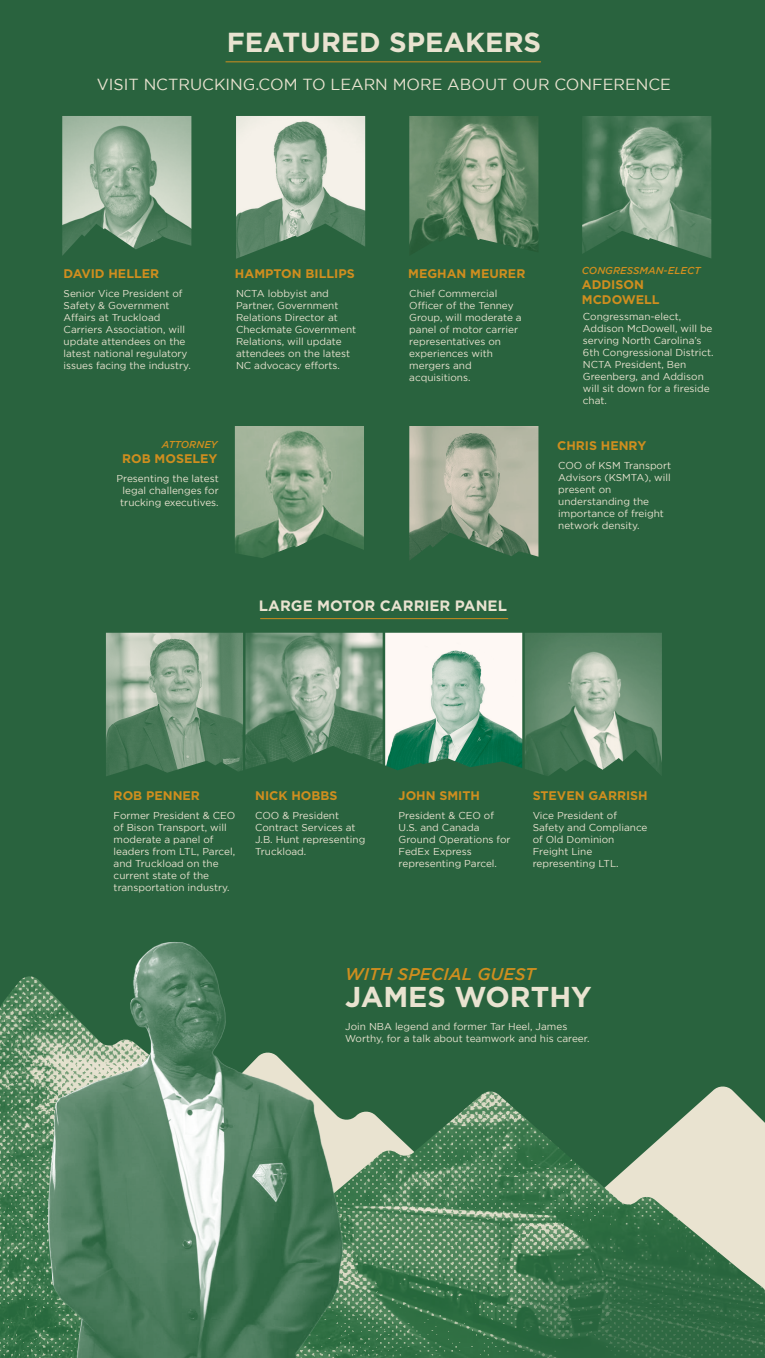
<style>
.page{position:relative;width:765px;height:1358px;background:#fff}
.page>*{position:absolute;margin:0;border:0;box-sizing:border-box;transform-origin:0 0}
.t1{font:700 28.75px "Gotham";color:#e9e3d0}
.t2{font:700 27.5px "Gotham";color:#e9e3d0}
.t3{font:italic 500 17px "Gotham";color:#cf8e1f}
.t4{font:16px "Gotham";color:#e9e3d0}
.t5{font:700 15px "Gotham";color:#e9e3d0}
.t6{font:700 12.5px/15px "Gotham";color:#cf8e1f}
.t7{font:10px/12px "Gotham";color:#e9e3d0}
.t8{font:italic 500 10px "Gotham";color:#cf8e1f}
</style>
<div class="page">
<div style="left:0;top:0;width:765px;height:1316px;background:#29633e"></div>
<img style="left:0;top:978px;width:765px;height:380px">
<svg style="left:473px;top:1202px;width:292px;height:156px"></svg>
<img style="left:24px;top:942px;width:351px;height:416px">
<img style="left:62px;top:116px;width:129px;height:140px">
<img style="left:236px;top:116px;width:129px;height:143px">
<img style="left:582px;top:116px;width:129px;height:142px">
<img style="left:409px;top:116px;width:129px;height:134px">
<img style="left:106px;top:633px;width:137px;height:143px">
<img style="left:246px;top:633px;width:276px;height:137px">
<img style="left:525px;top:633px;width:137px;height:143px">
<hr style="left:383px;top:625px;width:2px;height:169px;background:#29633e">
<hr style="left:260px;top:618px;width:248px;height:1px;background:#cf8e1f">
<img style="left:235px;top:426px;width:129px;height:132px">
<img style="left:409px;top:426px;width:129px;height:134px">
<hr style="left:226px;top:62px;width:315px;height:1px;background:#cf8e1f">
<h2 class="t2" style="left:227px;top:26px;width:316px">FEATURED SPEAKERS</h2>
<h3 class="t4" style="left:97px;top:76px;width:575px">VISIT NCTRUCKING.COM TO LEARN MORE ABOUT OUR CONFERENCE</h3>
<p class="t6" style="left:64px;top:265px;width:97px">DAVID HELLER</p>
<p class="t7" style="left:64px;top:287px;width:129px">Senior Vice President of<br>Safety &amp; Government<br>Affairs at Truckload<br>Carriers Association, will update attendees on the latest national regulatory issues facing the industry.</p>
<p class="t6" style="left:235px;top:265px;width:121px">HAMPTON BILLIPS</p>
<p class="t7" style="left:236px;top:287px;width:122px">NCTA lobbyist and<br>Partner, Government<br>Relations Director at<br>Checkmate Government<br>Relations, will update attendees on the latest<br>NC advocacy efforts.</p>
<p class="t6" style="left:408px;top:265px;width:119px">MEGHAN MEURER</p>
<p class="t7" style="left:409px;top:287px;width:114px">Chief Commercial<br>Officer of the Tenney<br>Group, will moderate a panel of motor carrier representatives on experiences with mergers and acquisitions.</p>
<p class="t8" style="left:582px;top:264px;width:120px">CONGRESSMAN-ELECT</p>
<p class="t6" style="left:582px;top:276px;width:79px">ADDISON<br>MCDOWELL</p>
<p class="t7" style="left:583px;top:311px;width:132px">Congressman-elect,<br>Addison McDowell, will be serving North Carolina’s<br>6th Congressional District.<br>NCTA President, Ben<br>Greenberg, and Addison will sit down for a fireside chat.</p>
<p class="t8" style="left:162px;top:438px;width:57px">ATTORNEY</p>
<p class="t6" style="left:122px;top:450px;width:97px">ROB MOSELEY</p>
<p class="t7" style="left:117px;top:472px;width:104px;text-align:center">Presenting the latest legal challenges for trucking executives.</p>
<p class="t6" style="left:557px;top:438px;width:91px">CHRIS HENRY</p>
<p class="t7" style="left:558px;top:459px;width:114px">COO of KSM Transport<br>Advisors (KSMTA), will present on understanding the importance of freight network density.</p>
<h3 class="t5" style="left:259px;top:597px;width:250px">LARGE MOTOR CARRIER PANEL</h3>
<p class="t6" style="left:114px;top:787px;width:88px">ROB PENNER</p>
<p class="t7" style="left:114px;top:809px;width:123px">Former President &amp; CEO of Bison Transport, will moderate a panel of leaders from LTL, Parcel, and Truckload on the current state of the transportation industry.</p>
<p class="t6" style="left:255px;top:787px;width:84px">NICK HOBBS</p>
<p class="t7" style="left:255px;top:809px;width:112px">COO &amp; President<br>Contract Services at<br>J.B. Hunt representing<br>Truckload.</p>
<p class="t6" style="left:399px;top:787px;width:83px">JOHN SMITH</p>
<p class="t7" style="left:399px;top:809px;width:114px">President &amp; CEO of<br>U.S. and Canada<br>Ground Operations for<br>FedEx Express representing Parcel.</p>
<p class="t6" style="left:533px;top:787px;width:117px">STEVEN GARRISH</p>
<p class="t7" style="left:533px;top:809px;width:116px">Vice President of<br>Safety and Compliance of Old Dominion<br>Freight Line representing LTL.</p>
<h3 class="t3" style="left:345px;top:964px;width:192px">WITH SPECIAL GUEST</h3>
<h1 class="t1" style="left:345px;top:980px;width:248px">JAMES WORTHY</h1>
<p class="t7" style="left:345px;top:1020px;width:246px">Join NBA legend and former Tar Heel, James<br>Worthy, for a talk about teamwork and his career.</p>
</div>
